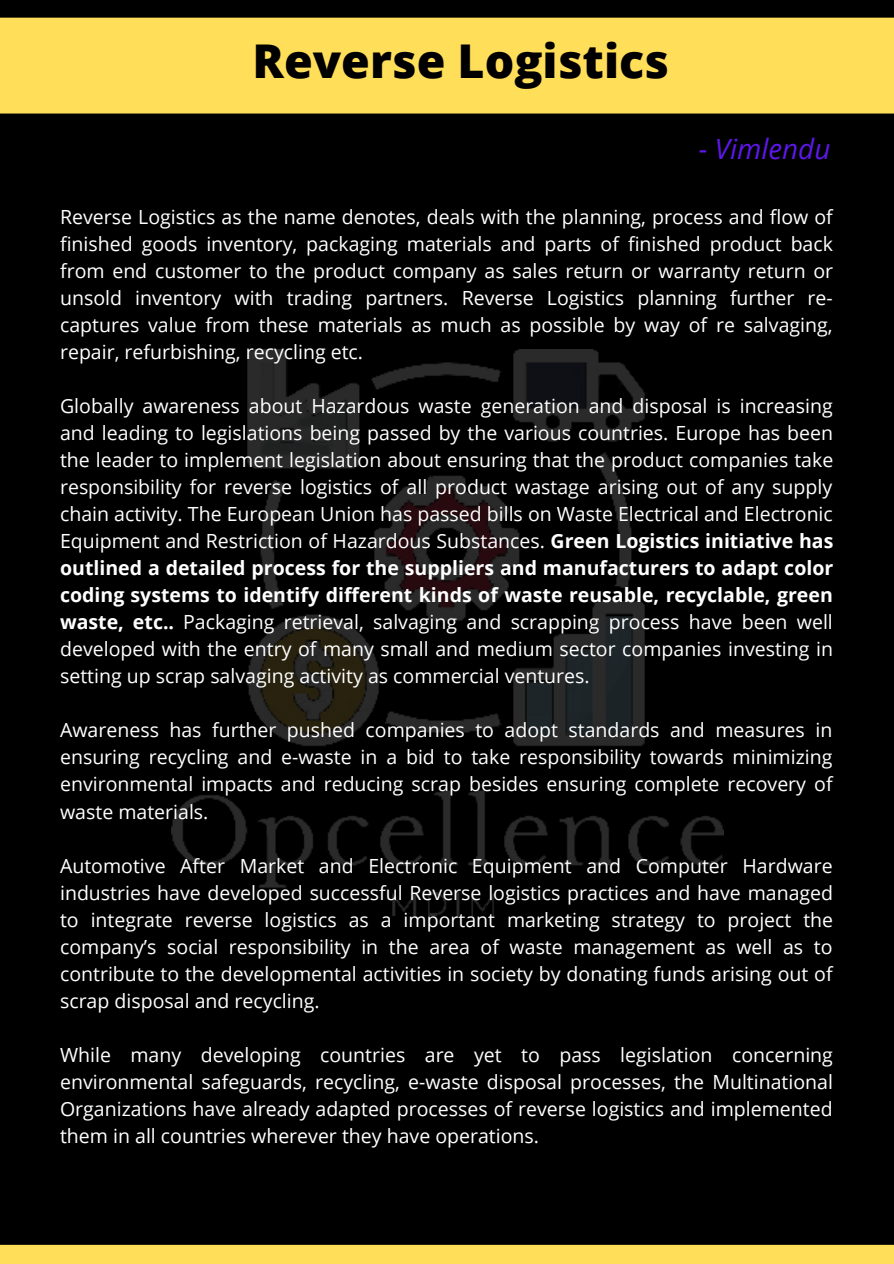
<style>
.page{position:relative;width:894px;height:1264px;background:#fff}
.page>*{position:absolute;margin:0;border:0;box-sizing:border-box;transform-origin:0 0}
.t1{font:800 46.5px "Open Sans";color:#000}
.t2{font:italic 27.9px "Open Sans";color:#5e17eb}
.t3{font:19.5px/27px "Open Sans";color:#fff;text-align:justify}
.s1{font-weight:700}
</style>
<div class="page">
<div style="left:0;top:0;width:893px;height:1263px;background:#000"></div>
<img style="left:171px;top:349px;width:552px;height:566px">
<div style="left:0;top:18px;width:893px;height:96px;background:#ffde59"></div>
<div style="left:0;top:1244px;width:893px;height:19px;background:#ffde59"></div>
<p class="t1" style="left:252px;top:28px;width:418px">Reverse Logistics</p>
<p class="t2" style="left:698px;top:129px;width:133px">- Vimlendu</p>
<p class="t3" style="left:60px;top:203px;width:774px">Reverse Logistics as the name denotes, deals with the planning, process and flow of finished goods inventory, packaging materials and parts of finished product back from end customer to the product company as sales return or warranty return or unsold inventory with trading partners. Reverse Logistics planning further re&shy;captures value from these materials as much as possible by way of re salvaging, repair, refurbishing, recycling etc.</p>
<p class="t3" style="left:60px;top:392px;width:774px">Globally awareness about Hazardous waste generation and disposal is increasing and leading to legislations being passed by the various countries. Europe has been the leader to implement legislation about ensuring that the product companies take responsibility for reverse logistics of all product wastage arising out of any supply chain activity. The European Union has passed bills on Waste Electrical and Electronic Equipment and Restriction of Hazardous Substances. <span class="s1">Green Logistics initiative has outlined a detailed process for the suppliers and manufacturers to adapt color coding systems to identify different kinds of waste reusable, recyclable, green waste, etc..</span> Packaging retrieval, salvaging and scrapping process have been well developed with the entry of many small and medium sector companies investing in setting up scrap salvaging activity as commercial ventures.</p>
<p class="t3" style="left:60px;top:716px;width:773px">Awareness has further pushed companies to adopt standards and measures in ensuring recycling and e-waste in a bid to take responsibility towards minimizing environmental impacts and reducing scrap besides ensuring complete recovery of waste materials.</p>
<p class="t3" style="left:60px;top:851px;width:774px">Automotive After Market and Electronic Equipment and Computer Hardware industries have developed successful Reverse logistics practices and have managed to integrate reverse logistics as a important marketing strategy to project the company’s social responsibility in the area of waste management as well as to contribute to the developmental activities in society by donating funds arising out of scrap disposal and recycling.</p>
<p class="t3" style="left:60px;top:1040px;width:774px">While many developing countries are yet to pass legislation concerning environmental safeguards, recycling, e-waste disposal processes, the Multinational Organizations have already adapted processes of reverse logistics and implemented them in all countries wherever they have operations.</p>
</div>
